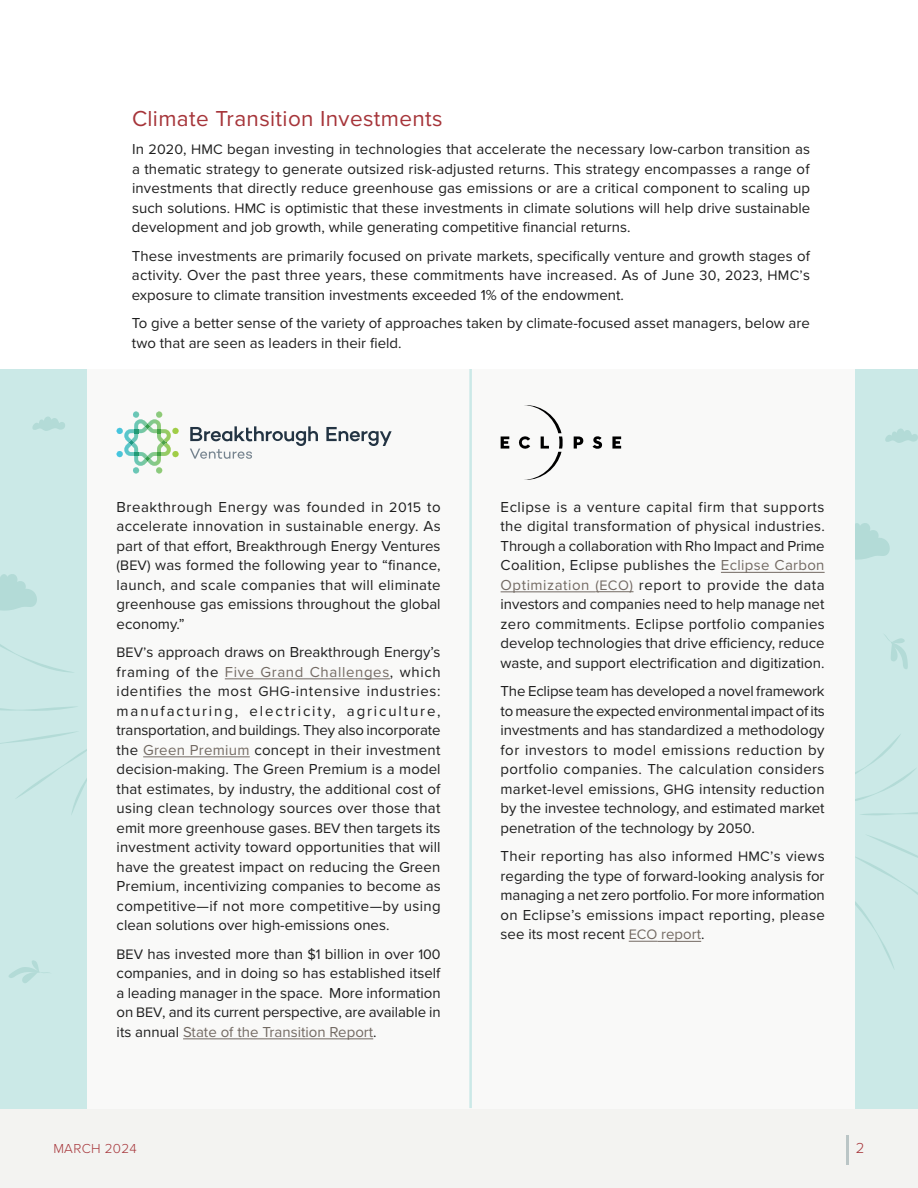
<style>
.page{position:relative;width:918px;height:1188px;background:#fff}
.page>*{position:absolute;margin:0;border:0;box-sizing:border-box;transform-origin:0 0}
.t1{font:22.5px "Proxima Nova";letter-spacing:.015em;color:#a6353a}
.t2{font:15px/19.5px "Proxima Nova";color:#1e1e1e;text-align:justify}
.t3{font:300 15px "Proxima Nova";color:#a6353a}
.t4{font:300 13.5px "Proxima Nova";letter-spacing:.025em;color:#a6353a}
.s1{font-size:14.25px}
.s2{color:#736a63}
.s3{font-size:14.25px;color:#736a63}
</style>
<div class="page">
<div style="left:0;top:1108px;width:918px;height:80px;background:#f3f3f1"></div>
<hr style="left:846px;top:1135px;width:2px;height:29px;background:#bac5c6">
<div style="left:0;top:369px;width:918px;height:739px;background:#cbe9e7"></div>
<svg style="left:855px;top:835px;width:63px;height:133px"></svg>
<svg style="left:861px;top:812px;width:57px;height:3px"></svg>
<svg style="left:855px;top:523px;width:35px;height:37px"></svg>
<svg style="left:885px;top:428px;width:33px;height:15px"></svg>
<svg style="left:9px;top:960px;width:40px;height:23px"></svg>
<svg style="left:0;top:574px;width:37px;height:37px"></svg>
<svg style="left:32px;top:416px;width:33px;height:15px"></svg>
<svg style="left:855px;top:734px;width:61px;height:67px"></svg>
<svg style="left:884px;top:634px;width:24px;height:35px"></svg>
<svg style="left:0;top:644px;width:74px;height:29px"></svg>
<svg style="left:0;top:706px;width:77px;height:5px"></svg>
<svg style="left:0;top:731px;width:87px;height:84px"></svg>
<div style="left:87px;top:369px;width:768px;height:739px;background:#f9f9f8"></div>
<hr style="left:225px;top:678px;width:165px;height:1px;background:#736a63">
<hr style="left:143px;top:756px;width:107px;height:1px;background:#736a63">
<hr style="left:183px;top:1038px;width:190px;height:1px;background:#736a63">
<svg style="left:117px;top:412px;width:62px;height:61px"></svg>
<svg style="left:190px;top:426px;width:202px;height:33px"></svg>
<hr style="left:469px;top:369px;width:3px;height:739px;background:#cbe9e7">
<hr style="left:721px;top:572px;width:104px;height:1px;background:#736a63">
<hr style="left:501px;top:591px;width:94px;height:1px;background:#736a63">
<hr style="left:595px;top:591px;width:39px;height:1px;background:#736a63">
<svg style="left:629px;top:941px;width:28px;height:1px"></svg>
<hr style="left:657px;top:941px;width:44px;height:1px;background:#736a63">
<svg style="left:501px;top:405px;width:120px;height:75px"></svg>
<h1 class="t1" style="left:132px;top:101px;width:312px">Climate Transition Investments</h1>
<p class="t2" style="left:132px;top:139px;width:680px">In <span class="s1">2020</span>, <span class="s1">HMC</span> began investing in technologies that accelerate the necessary low-carbon transition as a thematic strategy to generate outsized risk-adjusted returns. This strategy encompasses a range of investments that directly reduce greenhouse gas emissions or are a critical component to scaling up such solutions. <span class="s1">HMC</span> is optimistic that these investments in climate solutions will help drive sustainable development and job growth, while generating competitive financial returns.</p>
<p class="t2" style="left:132px;top:245px;width:680px">These investments are primarily focused on private markets, specifically venture and growth stages of activity. Over the past three years, these commitments have increased. As of June <span class="s1">30</span>, <span class="s1">2023</span>, <span class="s1">HMC’</span>s exposure to climate transition investments exceeded 1% of the endowment.</p>
<p class="t2" style="left:132px;top:313px;width:679px">To give a better sense of the variety of approaches taken by climate-focused asset managers, below are two that are seen as leaders in their field.</p>
<p class="t2" style="left:117px;top:496px;width:326px">Breakthrough Energy was founded in <span class="s1">2015</span> to accelerate innovation in sustainable energy. As part of that effort, Breakthrough Energy Ventures <span class="s1">(BEV)</span> was formed the following year to “finance, launch, and scale companies that will eliminate greenhouse gas emissions throughout the global economy.”</p>
<p class="t2" style="left:117px;top:642px;width:326px"><span class="s1">BEV’</span>s approach draws on Breakthrough Energy’s framing of the <span class="s2">Five Grand Challenges</span>, which identifies the most <span class="s1">GHG</span>-intensive industries: manufacturing, electricity, agriculture, transportation, and buildings. They also incorporate the <span class="s2">Green Premium</span> concept in their investment decision-making. The Green Premium is a model that estimates, by industry, the additional cost of using clean technology sources over those that emit more greenhouse gases. <span class="s1">BEV</span> then targets its investment activity toward opportunities that will have the greatest impact on reducing the Green Premium, incentivizing companies to become as competitive—if not more competitive—by using clean solutions over high-emissions ones.</p>
<p class="t2" style="left:117px;top:943px;width:326px"><span class="s1">BEV</span> has invested more than <span class="s1">$1</span> billion in over <span class="s1">100 </span>companies, and in doing so has established itself a leading manager in the space. More information on <span class="s1">BEV</span>, and its current perspective, are available in its annual <span class="s2">State of the Transition Report</span>.</p>
<p class="t2" style="left:501px;top:496px;width:326px">Eclipse is a venture capital firm that supports the digital transformation of physical industries.<br>Through a collaboration with Rho Impact and Prime Coalition, Eclipse publishes the <span class="s2">Eclipse Carbon Optimization</span> <span class="s3">(ECO)</span> report to provide the data investors and companies need to help manage net zero commitments. Eclipse portfolio companies develop technologies that drive efficiency, reduce waste, and support electrification and digitization.</p>
<p class="t2" style="left:501px;top:681px;width:326px">The Eclipse team has developed a novel framework to measure the expected environmental impact of its investments and has standardized a methodology for investors to model emissions reduction by portfolio companies. The calculation considers market-level emissions, <span class="s1">GHG</span> intensity reduction by the investee technology, and estimated market penetration of the technology by <span class="s1">2050</span>.</p>
<p class="t2" style="left:501px;top:846px;width:326px">Their reporting has also informed <span class="s1">HMC’</span>s views regarding the type of forward-looking analysis for managing a net zero portfolio. For more information on Eclipse’s emissions impact reporting, please see its most recent <span class="s3">ECO</span> <span class="s2">report</span>.</p>
<p class="t4" style="left:53px;top:1139px;width:85px">MARCH 2024</p>
<p class="t3" style="left:856px;top:1137px;width:10px">2</p>
</div>
